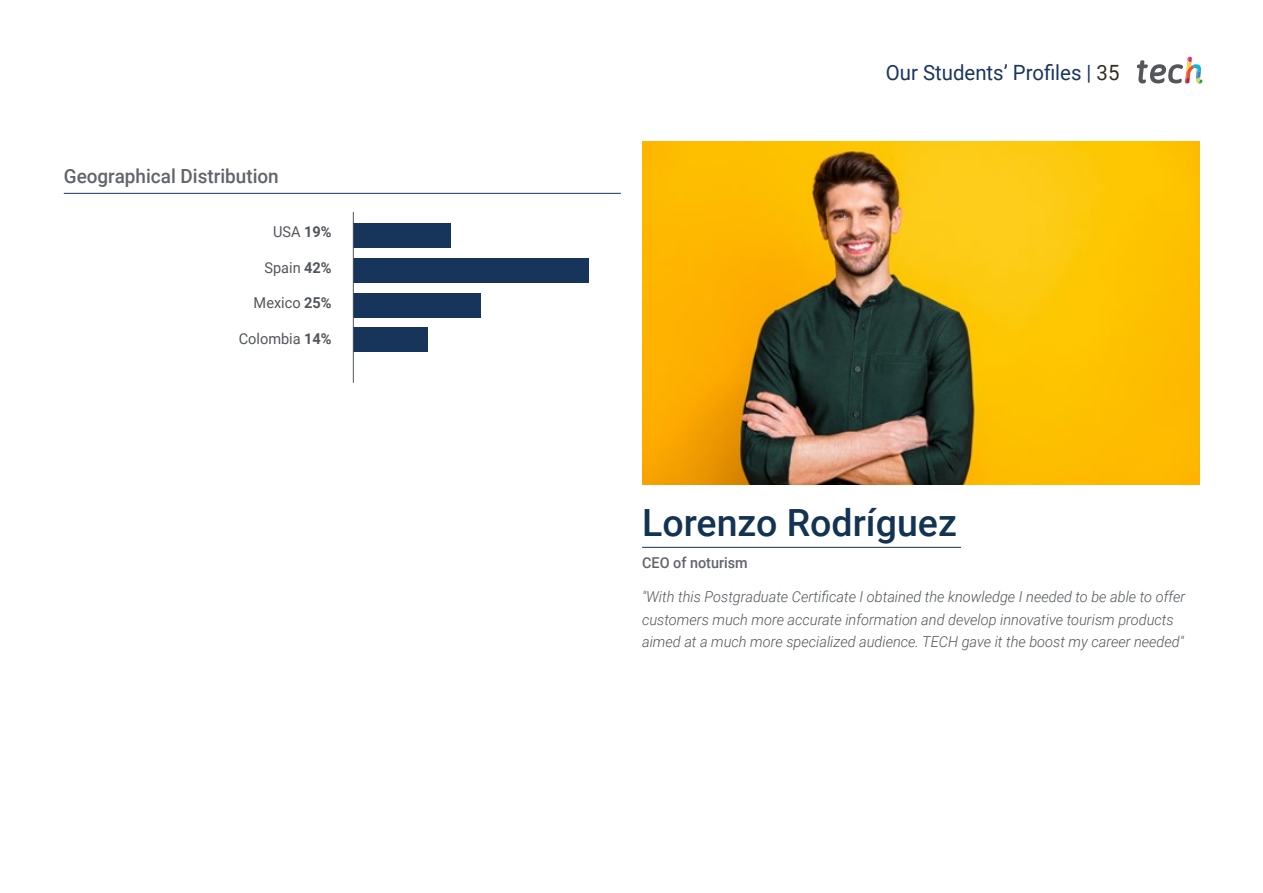
<style>
.page{position:relative;width:1263px;height:893px;background:#fff}
.page>*{position:absolute;margin:0;border:0;box-sizing:border-box;transform-origin:0 0}
.t1{font:500 37.5px "Roboto";color:#123352}
.t2{font:21px "Roboto";color:#1a355c}
.t3{font:500 19.5px "Roboto";color:#61646a}
.t4{font:italic 300 15px/22.5px "Roboto";color:#52555b}
.t5{font:15px "Roboto";color:#52555b}
.t6{font:500 15px "Roboto";color:#61646a;scale:.96 1}
.s1{font-weight:700}
.s2{color:#312e20}
</style>
<div class="page">
<hr style="left:642px;top:547px;width:319px;height:1px;background:#123352">
<img style="left:642px;top:141px;width:557px;height:343px">
<svg style="left:1137px;top:57px;width:65px;height:27px"></svg>
<hr style="left:64px;top:193px;width:557px;height:1px;background:#17355b">
<div style="left:353px;top:223px;width:97px;height:25px;background:#17355b"></div>
<div style="left:353px;top:258px;width:235px;height:25px;background:#17355b"></div>
<div style="left:353px;top:293px;width:127px;height:24px;background:#17355b"></div>
<div style="left:353px;top:327px;width:75px;height:25px;background:#17355b"></div>
<hr style="left:353px;top:212px;width:1px;height:171px;background:#52555b">
<h3 class="t3" style="left:64px;top:162px;width:217px">Geographical Distribution</h3>
<p class="t5" style="left:273px;top:221px;width:60px">USA <span class="s1">19%</span></p>
<p class="t5" style="left:264px;top:257px;width:69px">Spain <span class="s1">42%</span></p>
<p class="t5" style="left:254px;top:292px;width:80px">Mexico <span class="s1">25%</span></p>
<p class="t5" style="left:239px;top:328px;width:94px">Colombia <span class="s1">14%</span></p>
<h2 class="t2" style="left:886px;top:57px;width:235px">Our Students’ Profiles | <span class="s2">35</span></h2>
<h1 class="t1" style="left:642px;top:496px;width:316px">Lorenzo Rodríguez</h1>
<p class="t6" style="left:642px;top:552px;width:112px">CEO of noturism</p>
<p class="t4" style="left:642px;top:585px;width:544px">"With this Postgraduate Certificate I obtained the knowledge I needed to be able to offer customers much more accurate information and develop innovative tourism products aimed at a much more specialized audience. TECH gave it the boost my career needed"</p>
</div>
